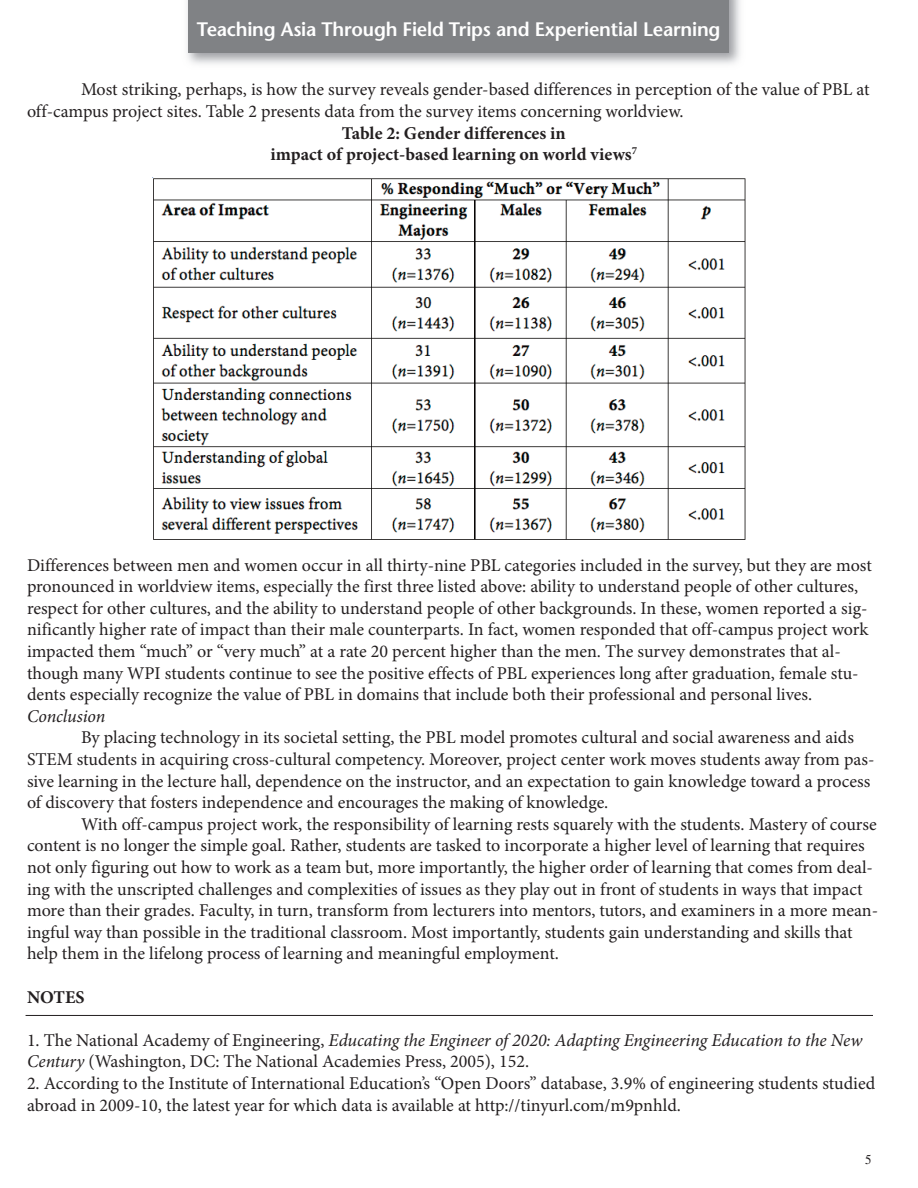
<style>
.page{position:relative;width:918px;height:1188px;background:#fff}
.page>*{position:absolute;margin:0;border:0;box-sizing:border-box;transform-origin:0 0}
.t1{font:600 19.5px "Stone Sans";letter-spacing:-.01em;color:#fff}
.t2{font:18px/21.6px "Minion Pro";color:#231f20}
.t3{font:700 18px/21.6px "Minion Pro";color:#231f20;text-align:center}
.t4{font:italic 18px "Minion Pro";letter-spacing:-.01em;color:#231f20}
.t5{font:13.5px "EAA Times";color:#231f20;scale:.95 1}
.s1{font-style:italic}
</style>
<div class="page">
<hr style="left:26px;top:1015px;width:847px;height:1px;background:#231f20">
<img style="left:187px;top:0;width:553px;height:64px">
<div style="left:188px;top:0;width:541px;height:52px;background:#808285"></div>
<img style="left:153px;top:178px;width:593px;height:362px">
<p class="t1" style="left:197px;top:22px;width:525px">Teaching Asia Through Field Trips and Experiential Learning</p>
<p class="t2" style="left:27px;top:80px;width:844px;text-indent:54px">Most striking, perhaps, is how the survey reveals gender-based differences in perception of the value of PBL at off-campus project sites. Table 2 presents data from the survey items concerning worldview.</p>
<p class="t3" style="left:271px;top:124px;width:368px">Table 2: Gender differences in<br>impact of project-based learning on world views<sup>7</sup></p>
<p class="t2" style="left:27px;top:556px;width:846px">Differences between men and women occur in all thirty-nine PBL categories included in the survey, but they are most pronounced in worldview items, especially the first three listed above: ability to understand people of other cultures, respect for other cultures, and the ability to understand people of other backgrounds. In these, women reported a sig&shy;nificantly higher rate of impact than their male counterparts. In fact, women responded that off-campus project work impacted them “much” or “very much” at a rate 20 percent higher than the men. The survey demonstrates that al&shy;though many WPI students continue to see the positive effects of PBL experiences long after graduation, female stu&shy;dents especially recognize the value of PBL in domains that include both their professional and personal lives.</p>
<p class="t4" style="left:27px;top:709px;width:80px">Conclusion</p>
<p class="t2" style="left:27px;top:728px;width:849px;text-indent:54px">By placing technology in its societal setting, the PBL model promotes cultural and social awareness and aids STEM students in acquiring cross-cultural competency. Moreover, project center work moves students away from pas&shy;sive learning in the lecture hall, dependence on the instructor, and an expectation to gain knowledge toward a process of discovery that fosters independence and encourages the making of knowledge.</p>
<p class="t2" style="left:27px;top:815px;width:853px;text-indent:54px">With off-campus project work, the responsibility of learning rests squarely with the students. Mastery of course content is no longer the simple goal. Rather, students are tasked to incorporate a higher level of learning that requires not only figuring out how to work as a team but, more importantly, the higher order of learning that comes from deal&shy;ing with the unscripted challenges and complexities of issues as they play out in front of students in ways that impact more than their grades. Faculty, in turn, transform from lecturers into mentors, tutors, and examiners in a more mean&shy;ingful way than possible in the traditional classroom. Most importantly, students gain understanding and skills that help them in the lifelong process of learning and meaningful employment.</p>
<p class="t3" style="left:27px;top:988px;width:59px">NOTES</p>
<p class="t2" style="left:27px;top:1031px;width:837px">1. The National Academy of Engineering, <span class="s1">Educating the Engineer of 2020: Adapting Engineering Education to the New<br>Century</span> (Washington, DC: The National Academies Press, 2005), 152.</p>
<p class="t2" style="left:27px;top:1074px;width:850px">2. According to the Institute of International Education’s “Open Doors” database, 3.9% of engineering students studied abroad in 2009-10, the latest year for which data is available at http://tinyurl.com/m9pnhld.</p>
<p class="t5" style="left:865px;top:1155px;width:8px">5</p>
</div>
